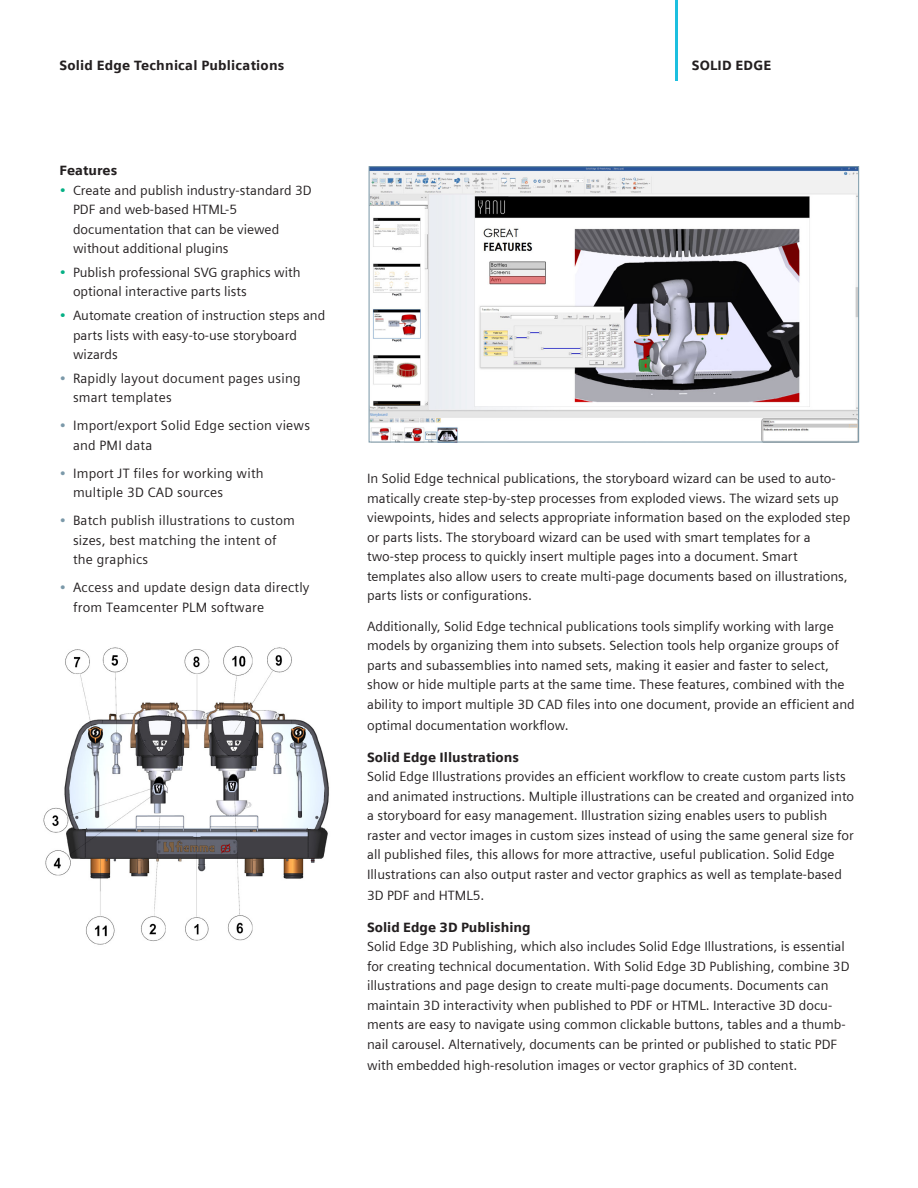
<style>
.page{position:relative;width:918px;height:1188px;background:#fff}
.page>*{position:absolute;margin:0;border:0;box-sizing:border-box;transform-origin:0 0}
.Body_Copy_9pt_5mm{font:13.5px/19.5px "Siemens Sans";color:#231f20}
.t1{font:13.5px/19.5px "Siemens Sans Global";letter-spacing:.015em;color:#231f20}
.Subhead__9pt_5mm{font:900 13.5px "Siemens Sans";color:#231f20}
.s1{color:#05b085}
.s2{color:#7b99a9}
</style>
<div class="page">
<img style="left:43px;top:646px;width:286px;height:299px">
<img style="left:371px;top:168px;width:486px;height:272px">
<div style="left:369px;top:166px;width:490px;height:276px;border:1px solid #7b99a9"></div>
<hr style="left:675px;top:0;width:3px;height:81px;background:#1cbfdf">
<p class="Subhead__9pt_5mm" style="left:60px;top:58px;width:226px">Solid Edge Technical Publications</p>
<p class="Subhead__9pt_5mm" style="left:692px;top:57px;width:81px">SOLID EDGE</p>
<p class="Subhead__9pt_5mm" style="left:60px;top:162px;width:59px">Features</p>
<p class="Body_Copy_9pt_5mm" style="left:73px;top:180px;width:240px;text-indent:-14px"><span class="s1">•</span> Create and publish industry-standard 3D<br>PDF and web-based HTML-5 documentation that can be viewed without additional plugins</p>
<p class="Body_Copy_9pt_5mm" style="left:73px;top:263px;width:229px;text-indent:-14px"><span class="s1">•</span> Publish professional SVG graphics with optional interactive parts lists</p>
<p class="Body_Copy_9pt_5mm" style="left:73px;top:306px;width:254px;text-indent:-14px"><span class="s1">•</span> Automate creation of instruction steps and parts lists with easy-to-use storyboard wizards</p>
<p class="t1" style="left:73px;top:369px;width:229px;text-indent:-14px"><span class="s2">•</span> Rapidly layout document pages using smart templates</p>
<p class="t1" style="left:73px;top:416px;width:239px;text-indent:-14px"><span class="s2">•</span> Import/export Solid Edge section views and PMI data</p>
<p class="t1" style="left:73px;top:464px;width:192px;text-indent:-14px"><span class="s2">•</span> Import JT files for working with multiple 3D CAD sources</p>
<p class="t1" style="left:73px;top:511px;width:224px;text-indent:-14px"><span class="s2">•</span> Batch publish illustrations to custom sizes, best matching the intent of the graphics</p>
<p class="t1" style="left:73px;top:578px;width:238px;text-indent:-14px"><span class="s2">•</span> Access and update design data directly from Teamcenter PLM software</p>
<p class="Body_Copy_9pt_5mm" style="left:367px;top:469px;width:485px">In Solid Edge technical publications, the storyboard wizard can be used to auto&shy;matically create step-by-step processes from exploded views. The wizard sets up viewpoints, hides and selects appropriate information based on the exploded step or parts lists. The storyboard wizard can be used with smart templates for a two-step process to quickly insert multiple pages into a document. Smart templates also allow users to create multi-page documents based on illustrations, parts lists or configurations.</p>
<p class="Body_Copy_9pt_5mm" style="left:367px;top:616px;width:489px">Additionally, Solid Edge technical publications tools simplify working with large models by organizing them into subsets. Selection tools help organize groups of parts and subassemblies into named sets, making it easier and faster to select, show or hide multiple parts at the same time. These features, combined with the ability to import multiple 3D CAD files into one document, provide an efficient and</p>
<p class="Body_Copy_9pt_5mm" style="left:367px;top:715px;width:203px">optimal documentation workflow.</p>
<p class="Subhead__9pt_5mm" style="left:367px;top:749px;width:153px">Solid Edge Illustrations</p>
<p class="Body_Copy_9pt_5mm" style="left:367px;top:767px;width:488px">Solid Edge Illustrations provides an efficient workflow to create custom parts lists and animated instructions. Multiple illustrations can be created and organized into a storyboard for easy management. Illustration sizing enables users to publish raster and vector images in custom sizes instead of using the same general size for all published files, this allows for more attractive, useful publication. Solid Edge Illustrations can also output raster and vector graphics as well as template-based</p>
<p class="Body_Copy_9pt_5mm" style="left:367px;top:886px;width:119px">3D PDF and HTML5.</p>
<p class="Subhead__9pt_5mm" style="left:367px;top:919px;width:165px">Solid Edge 3D Publishing</p>
<p class="Body_Copy_9pt_5mm" style="left:367px;top:937px;width:484px">Solid Edge 3D Publishing, which also includes Solid Edge Illustrations, is essential for creating technical documentation. With Solid Edge 3D Publishing, combine 3D illustrations and page design to create multi-page documents. Documents can maintain 3D interactivity when published to PDF or HTML. Interactive 3D docu&shy;ments are easy to navigate using common clickable buttons, tables and a thumb&shy;nail carousel. Alternatively, documents can be printed or published to static PDF</p>
<p class="Body_Copy_9pt_5mm" style="left:367px;top:1056px;width:432px">with embedded high-resolution images or vector graphics of 3D content.</p>
</div>
